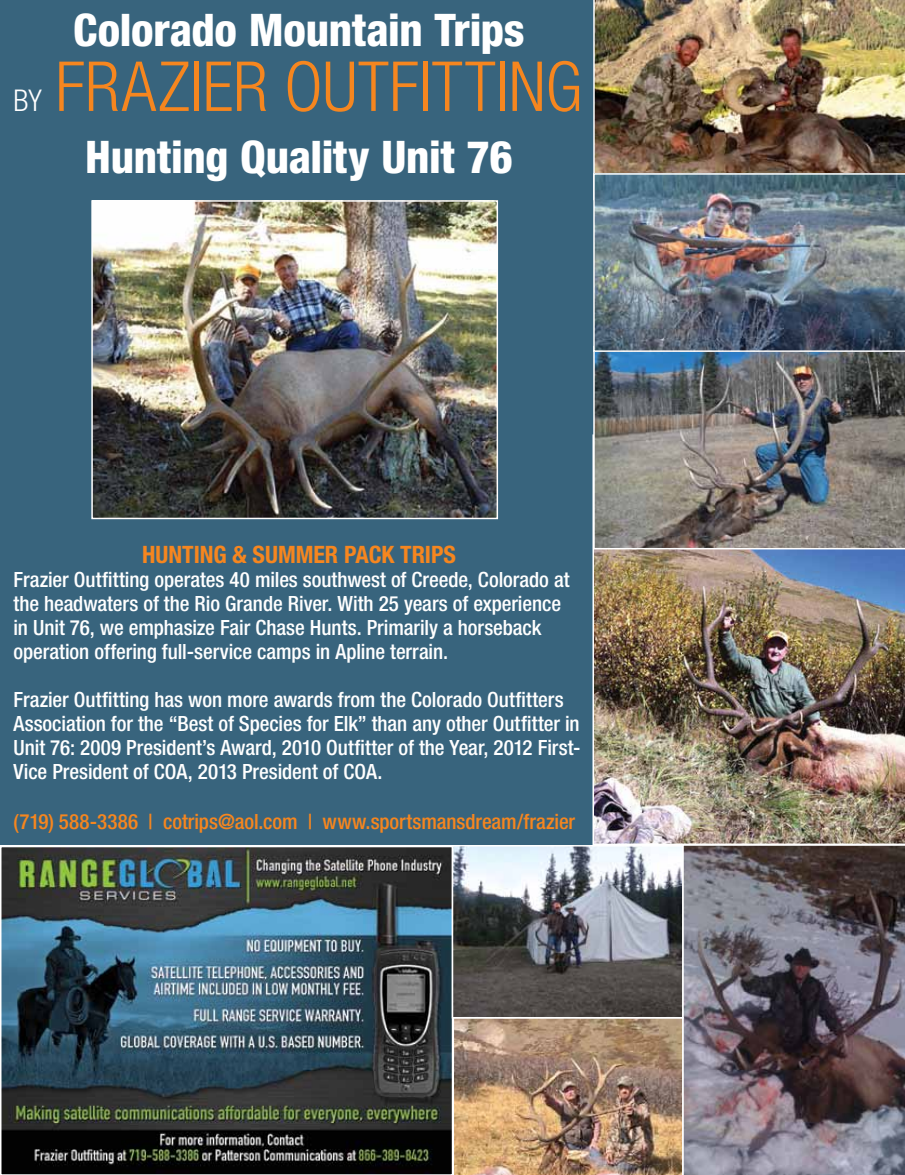
<style>
.page{position:relative;width:905px;height:1175px;background:#fff}
.page>*{position:absolute;margin:0;border:0;box-sizing:border-box;transform-origin:0 0}
.t1{font:300 condensed 69px "Helvetica Neue LT Std";letter-spacing:.005em;color:#f6861f}
.t2{font:800 condensed 45px "Helvetica Neue LT Std";letter-spacing:-.01em;color:#fff}
.t3{font:300 condensed 30px "Helvetica Neue LT Std";color:#fff}
.t4{font:700 condensed 24px "Helvetica Neue LT Std";letter-spacing:-.005em;color:#f6861f}
.t5{font:500 condensed 21px/24px "Helvetica Neue LT Std";letter-spacing:-.005em;color:#fff}
.t6{font:500 condensed 21px "Helvetica Neue LT Std";color:#f6861f}
</style>
<div class="page">
<div style="left:0;top:0;width:904px;height:844px;background:#38647d"></div>
<img style="left:592px;top:434px;width:312px;height:411px">
<img style="left:593px;top:352px;width:311px;height:197px">
<img style="left:3px;top:848px;width:677px;height:323px">
<div style="left:0;top:845px;width:453px;height:329px;border:2px solid #fff"></div>
<img style="left:593px;top:0;width:311px;height:173px">
<img style="left:593px;top:173px;width:311px;height:179px">
<svg style="left:682px;top:844px;width:222px;height:330px"></svg>
<img style="left:452px;top:1018px;width:231px;height:156px">
<div style="left:452px;top:845px;width:231px;height:173px;border:2px solid #fff"></div>
<img style="left:94px;top:203px;width:401px;height:313px">
<div style="left:91px;top:200px;width:407px;height:319px;border:2px solid #fff"></div>
<h3 class="t3" style="left:14px;top:83px;width:30px">BY</h3>
<h2 class="t2" style="left:73px;top:2px;width:453px">Colorado Mountain Trips</h2>
<h1 class="t1" style="left:55px;top:47px;width:528px">FRAZIER OUTFITTING</h1>
<h2 class="t2" style="left:85px;top:129px;width:429px">Hunting Quality Unit 76</h2>
<p class="t4" style="left:142px;top:540px;width:302px">HUNTING &amp; SUMMER PACK TRIPS</p>
<p class="t5" style="left:14px;top:567px;width:557px">Frazier Outfitting operates 40 miles southwest of Creede, Colorado at the headwaters of the Rio Grande River. With 25 years of experience in Unit 76, we emphasize Fair Chase Hunts. Primarily a horseback operation offering full-service camps in Apline terrain.</p>
<p class="t5" style="left:14px;top:687px;width:568px">Frazier Outfitting has won more awards from the Colorado Outfitters Association for the “Best of Species for Elk” than any other Outfitter in Unit 76: 2009 President’s Award, 2010 Outfitter of the Year, 2012 First-Vice President of COA, 2013 President of COA.</p>
<p class="t6" style="left:14px;top:808px;width:563px">(719) 588-3386 | cotrips@aol.com | www.sportsmansdream/frazier</p>
</div>
